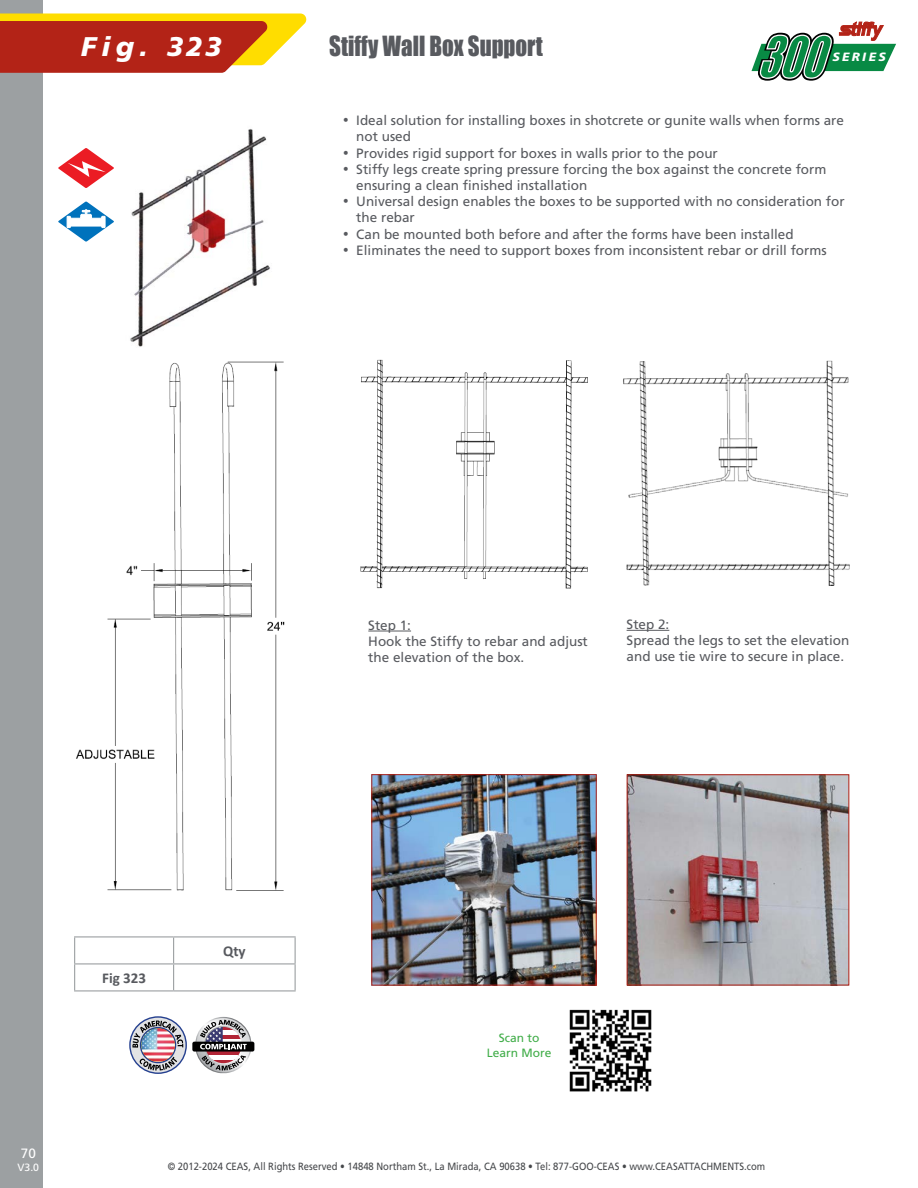
<style>
.page{position:relative;width:918px;height:1188px;background:#fff}
.page>*{position:absolute;margin:0;border:0;box-sizing:border-box;transform-origin:0 0}
.t1{font:italic 900 27px "Frutiger LT Std";letter-spacing:.15em;color:#fff}
.t2{font:25.5px "Impact";color:#585a5f;scale:.9 1}
.t3{font:700 15px "Calibri";color:#585a5f}
.t4{font:13.5px/16.2px "Frutiger LT Std";color:#585a5f}
.t5{font:13.5px "Frutiger LT Std";color:#fff}
.t6{font:12px/14.4px "Frutiger LT Std";color:#41ad49;text-align:center}
.t7{font:italic 900 12px "Frutiger LT Std";letter-spacing:.2em;color:#fff}
.t8{font:10.5px "Frutiger LT Std";color:#46484b;scale:.9 1}
.t9{font:10.5px "Frutiger LT Std";color:#fff}
</style>
<div class="page">
<div style="left:0;top:0;width:43px;height:1188px;background:#9ca0a2"></div>
<svg style="left:0;top:14px;width:307px;height:59px;background:#c85b27"></svg>
<svg style="left:752px;top:21px;width:144px;height:60px"></svg>
<img style="left:130px;top:129px;width:140px;height:218px">
<svg style="left:58px;top:148px;width:56px;height:40px"></svg>
<svg style="left:58px;top:202px;width:56px;height:40px"></svg>
<hr style="left:74px;top:936px;width:100px;height:1px;background:#9ca0a2">
<hr style="left:174px;top:936px;width:122px;height:1px;background:#9ca0a2">
<hr style="left:74px;top:963px;width:100px;height:1px;background:#9ca0a2">
<svg style="left:74px;top:937px;width:1px;height:53px"></svg>
<hr style="left:174px;top:963px;width:122px;height:1px;background:#9ca0a2">
<svg style="left:173px;top:937px;width:1px;height:53px"></svg>
<svg style="left:295px;top:937px;width:1px;height:53px"></svg>
<hr style="left:74px;top:990px;width:100px;height:1px;background:#9ca0a2">
<hr style="left:174px;top:990px;width:122px;height:1px;background:#9ca0a2">
<img style="left:76px;top:361px;width:209px;height:530px">
<img style="left:623px;top:360px;width:227px;height:226px">
<img style="left:360px;top:359px;width:228px;height:230px">
<hr style="left:368px;top:631px;width:43px;height:1px;background:#585a5f">
<hr style="left:627px;top:630px;width:42px;height:1px;background:#585a5f">
<img style="left:629px;top:776px;width:218px;height:208px">
<div style="left:627px;top:774px;width:222px;height:212px;border:1px solid #b32317"></div>
<img style="left:373px;top:776px;width:222px;height:208px">
<div style="left:371px;top:774px;width:226px;height:212px;border:1px solid #b32317"></div>
<img style="left:569px;top:1009px;width:83px;height:83px">
<svg style="left:129px;top:1016px;width:58px;height:58px"></svg>
<svg style="left:131px;top:1018px;width:54px;height:55px"></svg>
<svg style="left:140px;top:1027px;width:36px;height:36px"></svg>
<img style="left:141px;top:1028px;width:34px;height:34px;border-radius:17px">
<svg style="left:132px;top:1021px;width:51px;height:27px"></svg>
<svg style="left:139px;top:1057px;width:38px;height:14px"></svg>
<div style="left:192px;top:1042px;width:62px;height:10px;background:#000;border-radius:2px"></div>
<svg style="left:195px;top:1017px;width:57px;height:56px"></svg>
<h1 class="t1" style="left:81px;top:31px;width:142px">Fig. 323</h1>
<h2 class="t2" style="left:329px;top:26px;width:239px">Stiffy Wall Box Support</h2>
<p class="t7" style="left:832px;top:49px;width:55px">SERIES</p>
<p class="t4" style="left:356px;top:112px;width:489px;text-indent:-14px">• Ideal solution for installing boxes in shotcrete or gunite walls when forms are not used</p>
<p class="t4" style="left:343px;top:145px;width:377px">• Provides rigid support for boxes in walls prior to the pour</p>
<p class="t4" style="left:356px;top:161px;width:472px;text-indent:-14px">• Stiffy legs create spring pressure forcing the box against the concrete form ensuring a clean finished installation</p>
<p class="t4" style="left:356px;top:193px;width:490px;text-indent:-14px">• Universal design enables the boxes to be supported with no consideration for the rebar</p>
<p class="t4" style="left:343px;top:226px;width:452px">• Can be mounted both before and after the forms have been installed</p>
<p class="t4" style="left:343px;top:242px;width:485px">• Eliminates the need to support boxes from inconsistent rebar or drill forms</p>
<p class="t4" style="left:368px;top:617px;width:221px">Step 1:<br>Hook the Stiffy to rebar and adjust the elevation of the box.</p>
<p class="t4" style="left:627px;top:616px;width:224px">Step 2:<br>Spread the legs to set the elevation and use tie wire to secure in place.</p>
<p class="t5" style="left:21px;top:1146px;width:17px">70</p>
<p class="t9" style="left:18px;top:1161px;width:23px">V3.0</p>
<p class="t3" style="left:102px;top:967px;width:45px">Fig 323</p>
<p class="t3" style="left:223px;top:940px;width:24px">Qty</p>
<p class="t6" style="left:487px;top:1031px;width:66px">Scan to<br>Learn More</p>
<p class="t8" style="left:168px;top:1160px;width:665px">© 2012-2024 CEAS, All Rights Reserved • 14848 Northam St., La Mirada, CA 90638 • Tel: 877-GOO-CEAS • www.CEASATTACHMENTS.com</p>
</div>
